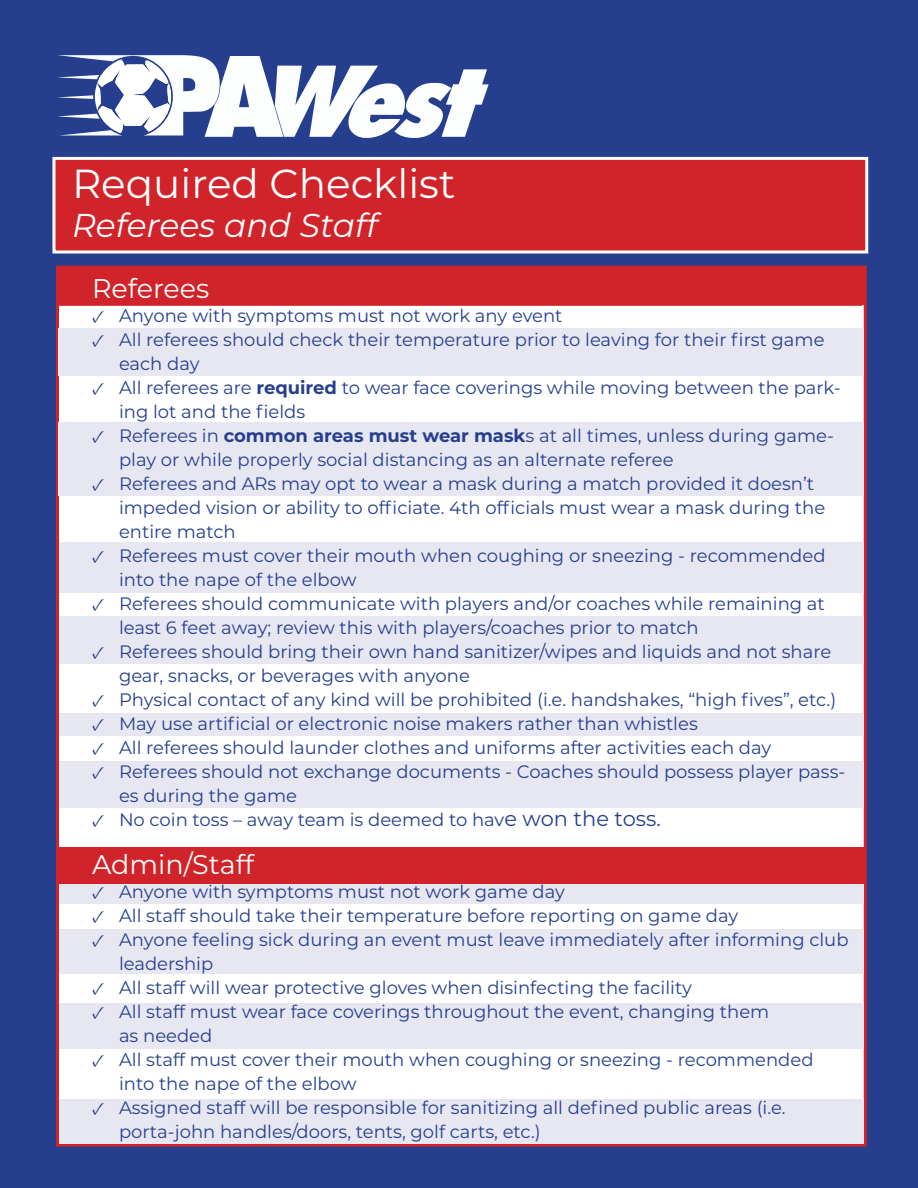
<style>
.page{position:relative;width:918px;height:1188px;background:#253f8e}
.page>*{position:absolute;margin:0;border:0;box-sizing:border-box;transform-origin:0 0}
.t1{font:40.5px "Montserrat";color:#fff}
.t2{font:italic 33px "Montserrat";color:#fff}
.t3{font:27px "Montserrat";color:#fff}
.t4{font:18px/24px "Montserrat";color:#253f8e}
.s1{font-family:"Minion Pro"}
.s2{font-weight:700}
.s3{font-size:21px}
</style>
<div class="page">
<div style="left:56px;top:266px;width:811px;height:881px;background:#fff;border:3px solid #d1232a"></div>
<div style="left:59px;top:328px;width:805px;height:48px;background:#e7e7f2"></div>
<div style="left:59px;top:423px;width:805px;height:73px;background:#e7e7f2"></div>
<div style="left:59px;top:542px;width:805px;height:51px;background:#e7e7f2"></div>
<div style="left:59px;top:616px;width:805px;height:48px;background:#e7e7f2"></div>
<div style="left:59px;top:713px;width:805px;height:23px;background:#e7e7f2"></div>
<div style="left:59px;top:761px;width:805px;height:46px;background:#e7e7f2"></div>
<div style="left:59px;top:884px;width:805px;height:20px;background:#e7e7f2"></div>
<div style="left:59px;top:929px;width:805px;height:45px;background:#e7e7f2"></div>
<div style="left:59px;top:1003px;width:805px;height:45px;background:#e7e7f2"></div>
<div style="left:59px;top:1099px;width:805px;height:45px;background:#e7e7f2"></div>
<div style="left:59px;top:269px;width:805px;height:36px;background:#d1232a"></div>
<div style="left:59px;top:847px;width:805px;height:37px;background:#d1232a"></div>
<div style="left:52px;top:157px;width:816px;height:97px;background:#d1232a;border:3px solid #fff"></div>
<hr style="left:56px;top:305px;width:806px;height:1px;background:#d1232a">
<svg style="left:58px;top:55px;width:431px;height:83px"></svg>
<p class="t1" style="left:72px;top:155px;width:385px">Required Checklist</p>
<p class="t2" style="left:72px;top:203px;width:307px">Referees and Staff</p>
<p class="t3" style="left:92px;top:270px;width:119px">Referees</p>
<p class="t4" style="left:92px;top:303px;width:472px"><span class="s1">✓</span> Anyone with symptoms must not work any event</p>
<p class="t4" style="left:119px;top:327px;width:707px;text-indent:-27px"><span class="s1">✓</span> All referees should check their temperature prior to leaving for their first game each day</p>
<p class="t4" style="left:119px;top:375px;width:723px;text-indent:-27px"><span class="s1">✓</span> All referees are <span class="s2">required</span> to wear face coverings while moving between the park&shy;ing lot and the fields</p>
<p class="t4" style="left:119px;top:423px;width:717px;text-indent:-27px"><span class="s1">✓</span> Referees in <span class="s2">common areas must wear mask</span>s at all times, unless during game&shy;play or while properly social distancing as an alternate referee</p>
<p class="t4" style="left:119px;top:471px;width:708px;text-indent:-27px"><span class="s1">✓</span> Referees and ARs may opt to wear a mask during a match provided it doesn’t impeded vision or ability to officiate. 4th officials must wear a mask during the entire match</p>
<p class="t4" style="left:119px;top:543px;width:708px;text-indent:-27px"><span class="s1">✓</span> Referees must cover their mouth when coughing or sneezing - recommended into the nape of the elbow</p>
<p class="t4" style="left:119px;top:591px;width:707px;text-indent:-27px"><span class="s1">✓</span> Referees should communicate with players and/or coaches while remaining at least 6 feet away; review this with players/coaches prior to match</p>
<p class="t4" style="left:119px;top:639px;width:714px;text-indent:-27px"><span class="s1">✓</span> Referees should bring their own hand sanitizer/wipes and liquids and not share gear, snacks, or beverages with anyone</p>
<p class="t4" style="left:92px;top:687px;width:746px"><span class="s1">✓</span> Physical contact of any kind will be prohibited (i.e. handshakes, “high fives”, etc.)</p>
<p class="t4" style="left:92px;top:711px;width:607px"><span class="s1">✓</span> May use artificial or electronic noise makers rather than whistles</p>
<p class="t4" style="left:92px;top:735px;width:681px"><span class="s1">✓</span> All referees should launder clothes and uniforms after activities each day</p>
<p class="t4" style="left:119px;top:759px;width:728px;text-indent:-27px"><span class="s1">✓</span> Referees should not exchange documents - Coaches should possess player pass&shy;es during the game</p>
<p class="t4" style="left:92px;top:807px;width:570px"><span class="s1">✓</span> No coin toss – away team is deemed to hav<span class="s3">e won the toss.</span></p>
<p class="t3" style="left:92px;top:846px;width:164px">Admin/Staff</p>
<p class="t4" style="left:92px;top:879px;width:475px"><span class="s1">✓</span> Anyone with symptoms must not work game day</p>
<p class="t4" style="left:92px;top:903px;width:648px"><span class="s1">✓</span> All staff should take their temperature before reporting on game day</p>
<p class="t4" style="left:119px;top:927px;width:731px;text-indent:-27px"><span class="s1">✓</span> Anyone feeling sick during an event must leave immediately after informing club leadership</p>
<p class="t4" style="left:92px;top:975px;width:602px"><span class="s1">✓</span> All staff will wear protective gloves when disinfecting the facility</p>
<p class="t4" style="left:119px;top:999px;width:652px;text-indent:-27px"><span class="s1">✓</span> All staff must wear face coverings throughout the event, changing them as needed</p>
<p class="t4" style="left:119px;top:1047px;width:696px;text-indent:-27px"><span class="s1">✓</span> All staff must cover their mouth when coughing or sneezing - recommended into the nape of the elbow</p>
<p class="t4" style="left:119px;top:1095px;width:668px;text-indent:-27px"><span class="s1">✓</span> Assigned staff will be responsible for sanitizing all defined public areas (i.e. porta-john handles/doors, tents, golf carts, etc.)</p>
</div>
